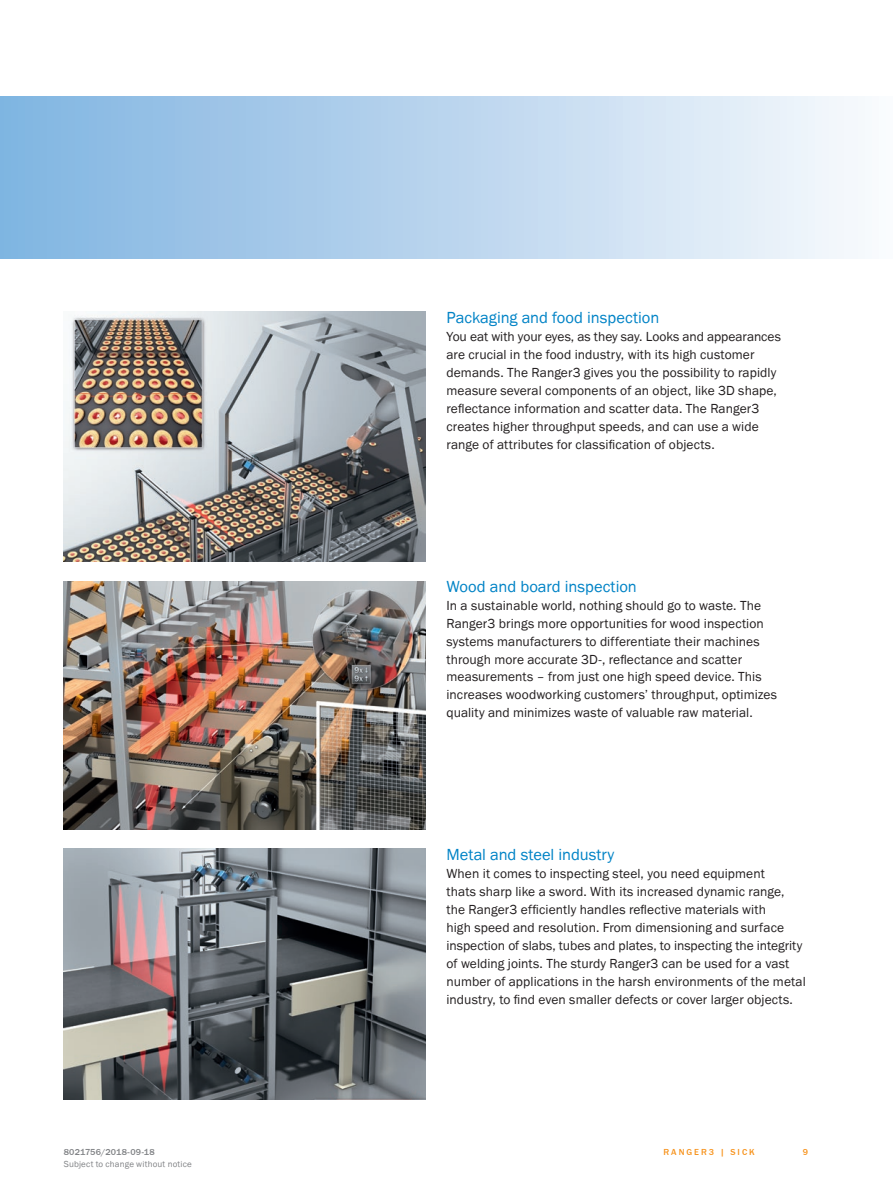
<style>
.page{position:relative;width:893px;height:1188px;background:#fff}
.page>*{position:absolute;margin:0;border:0;box-sizing:border-box;transform-origin:0 0}
.t1{font:16.5px "SICK Franklin";color:#0083c6}
.t2{font:13.5px/17.9px "SICK Franklin";letter-spacing:.005em;color:#231f20}
.t3{font:9px "SICK Franklin";letter-spacing:.02em;color:#808285}
.t4{font:500 9px "SICK Franklin";letter-spacing:.02em;color:#808285}
.t5{font:500 9px "SICK Franklin";letter-spacing:.225em;color:#f7931d}
</style>
<div class="page">
<div style="left:0;top:97px;width:893px;height:161px;background:linear-gradient(to right,#7eb3e0,#f8fafd)"></div>
<img style="left:64px;top:311px;width:361px;height:251px">
<img style="left:64px;top:581px;width:361px;height:248px">
<img style="left:64px;top:848px;width:361px;height:251px">
<p class="t1" style="left:446px;top:308px;width:214px">Packaging and food inspection</p>
<p class="t2" style="left:446px;top:328px;width:336px">You eat with your eyes, as they say. Looks and appearances are crucial in the food industry, with its high customer demands. The Ranger3 gives you the possibility to rapidly measure several components of an object, like 3D shape, reflectance information and scatter data. The Ranger3 creates higher throughput speeds, and can use a wide range of attributes for classification of objects.</p>
<p class="t1" style="left:446px;top:576px;width:192px">Wood and board inspection</p>
<p class="t2" style="left:446px;top:597px;width:332px">In a sustainable world, nothing should go to waste. The Ranger3 brings more opportunities for wood inspection systems manufacturers to differentiate their machines through more accurate 3D-, reflectance and scatter measurements – from just one high speed device. This increases woodworking customers’ throughput, optimizes quality and minimizes waste of valuable raw material.</p>
<p class="t1" style="left:446px;top:845px;width:169px">Metal and steel industry</p>
<p class="t2" style="left:446px;top:865px;width:361px">When it comes to inspecting steel, you need equipment<br>thats sharp like a sword. With its increased dynamic range, the Ranger3 efficiently handles reflective materials with<br>high speed and resolution. From dimensioning and surface inspection of slabs, tubes and plates, to inspecting the integrity of welding joints. The sturdy Ranger3 can be used for a vast number of applications in the harsh environments of the metal industry, to find even smaller defects or cover larger objects.</p>
<p class="t4" style="left:64px;top:1146px;width:93px">8021756/2018-09-18</p>
<p class="t5" style="left:663px;top:1146px;width:93px">RANGER3 | SICK</p>
<p class="t5" style="left:803px;top:1146px;width:7px">9</p>
<p class="t3" style="left:64px;top:1159px;width:130px">Subject to change without notice</p>
</div>
